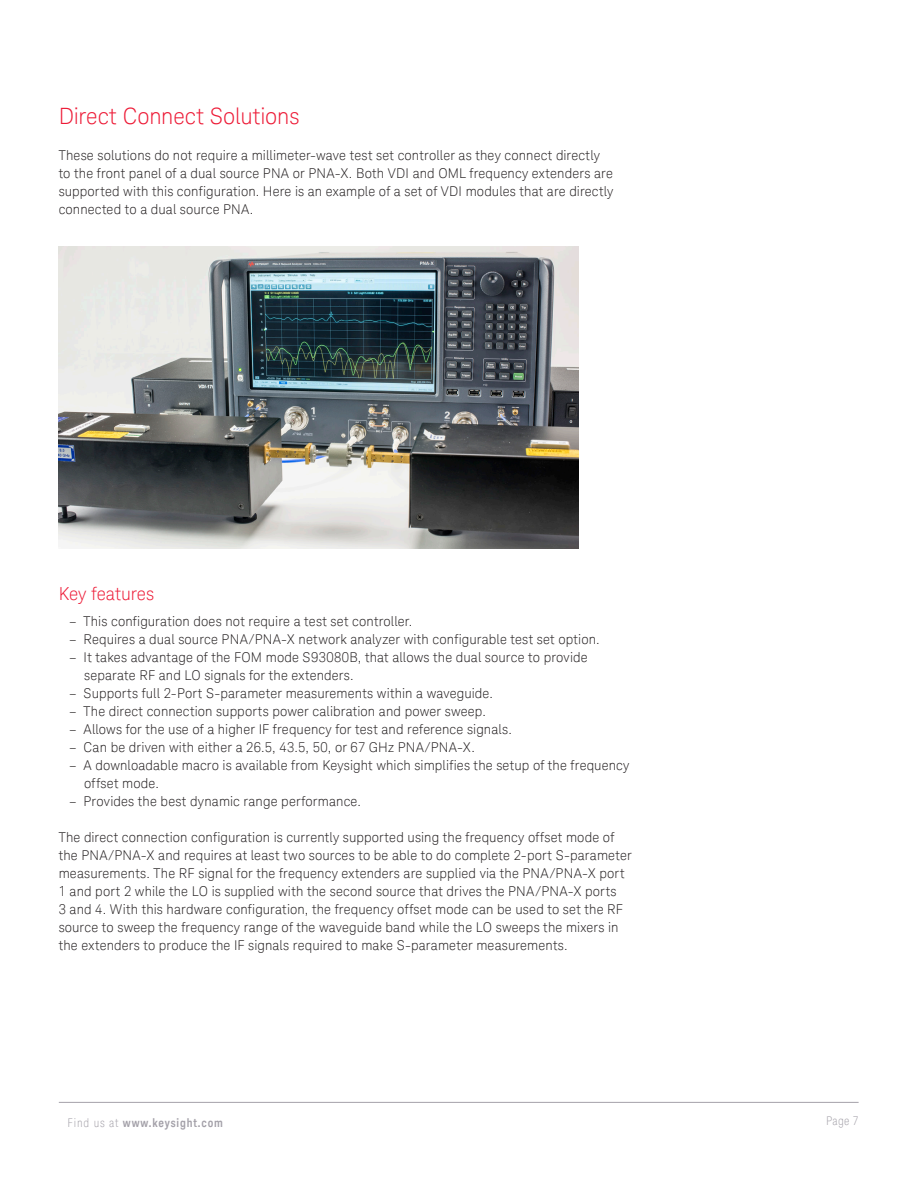
<style>
.page{position:relative;width:918px;height:1188px;background:#fff}
.page>*{position:absolute;margin:0;border:0;box-sizing:border-box;transform-origin:0 0}
.K_Heading_1{font:300 22.5px "Keysight Sans";letter-spacing:-.005em;color:#ed1a36}
.K_Heading_2{font:300 18px "Keysight Sans";color:#ed1a36}
.K_Body_Text{font:300 13.5px/18px "Keysight Sans";letter-spacing:.01em;color:#231f20}
.t1{font:700 12px "Keysight Sans Condensed";letter-spacing:.07em;color:#a4a1a9}
.t2{font:300 condensed 12px "Keysight Sans";color:#a4a1a9}
.s1{font-family:"Keysight Sans";font-weight:300;font-stretch:condensed}
</style>
<div class="page">
<hr style="left:59px;top:1102px;width:800px;height:1px;background:#a4a1a9">
<img style="left:59px;top:246px;width:519px;height:303px">
<p class="K_Heading_1" style="left:59px;top:103px;width:242px">Direct Connect Solutions</p>
<p class="K_Body_Text" style="left:59px;top:146px;width:556px">These solutions do not require a millimeter-wave test set controller as they connect directly to the front panel of a dual source PNA or PNA-X. Both VDI and OML frequency extenders are supported with this configuration. Here is an example of a set of VDI modules that are directly connected to a dual source PNA.</p>
<p class="K_Heading_2" style="left:59px;top:583px;width:97px">Key features</p>
<p class="K_Body_Text" style="left:69px;top:613px;width:345px">– This configuration does not require a test set controller.</p>
<p class="K_Body_Text" style="left:69px;top:631px;width:532px">– Requires a dual source PNA/PNA-X network analyzer with configurable test set option.</p>
<p class="K_Body_Text" style="left:84px;top:649px;width:505px;text-indent:-15px">– It takes advantage of the FOM mode S93080B, that allows the dual source to provide separate RF and LO signals for the extenders.</p>
<p class="K_Body_Text" style="left:69px;top:685px;width:425px">– Supports full 2-Port S-parameter measurements within a waveguide.</p>
<p class="K_Body_Text" style="left:69px;top:703px;width:418px">– The direct connection supports power calibration and power sweep.</p>
<p class="K_Body_Text" style="left:69px;top:721px;width:444px">– Allows for the use of a higher IF frequency for test and reference signals.</p>
<p class="K_Body_Text" style="left:69px;top:739px;width:407px">– Can be driven with either a 26.5, 43.5, 50, or 67 GHz PNA/PNA-X.</p>
<p class="K_Body_Text" style="left:84px;top:757px;width:547px;text-indent:-15px">– A downloadable macro is available from Keysight which simplifies the setup of the frequency offset mode.</p>
<p class="K_Body_Text" style="left:69px;top:793px;width:293px">– Provides the best dynamic range performance.</p>
<p class="K_Body_Text" style="left:59px;top:829px;width:575px">The direct connection configuration is currently supported using the frequency offset mode of the PNA/PNA-X and requires at least two sources to be able to do complete 2-port S-parameter measurements. The RF signal for the frequency extenders are supplied via the PNA/PNA-X port 1 and port 2 while the LO is supplied with the second source that drives the PNA/PNA-X ports<br>3 and 4. With this hardware configuration, the frequency offset mode can be used to set the RF source to sweep the frequency range of the waveguide band while the LO sweeps the mixers in the extenders to produce the IF signals required to make S-parameter measurements.</p>
<p class="t1" style="left:68px;top:1115px;width:157px"><span class="s1">Find us at</span> www.keysight.com</p>
<p class="t2" style="left:826px;top:1113px;width:34px">Page 7</p>
</div>
